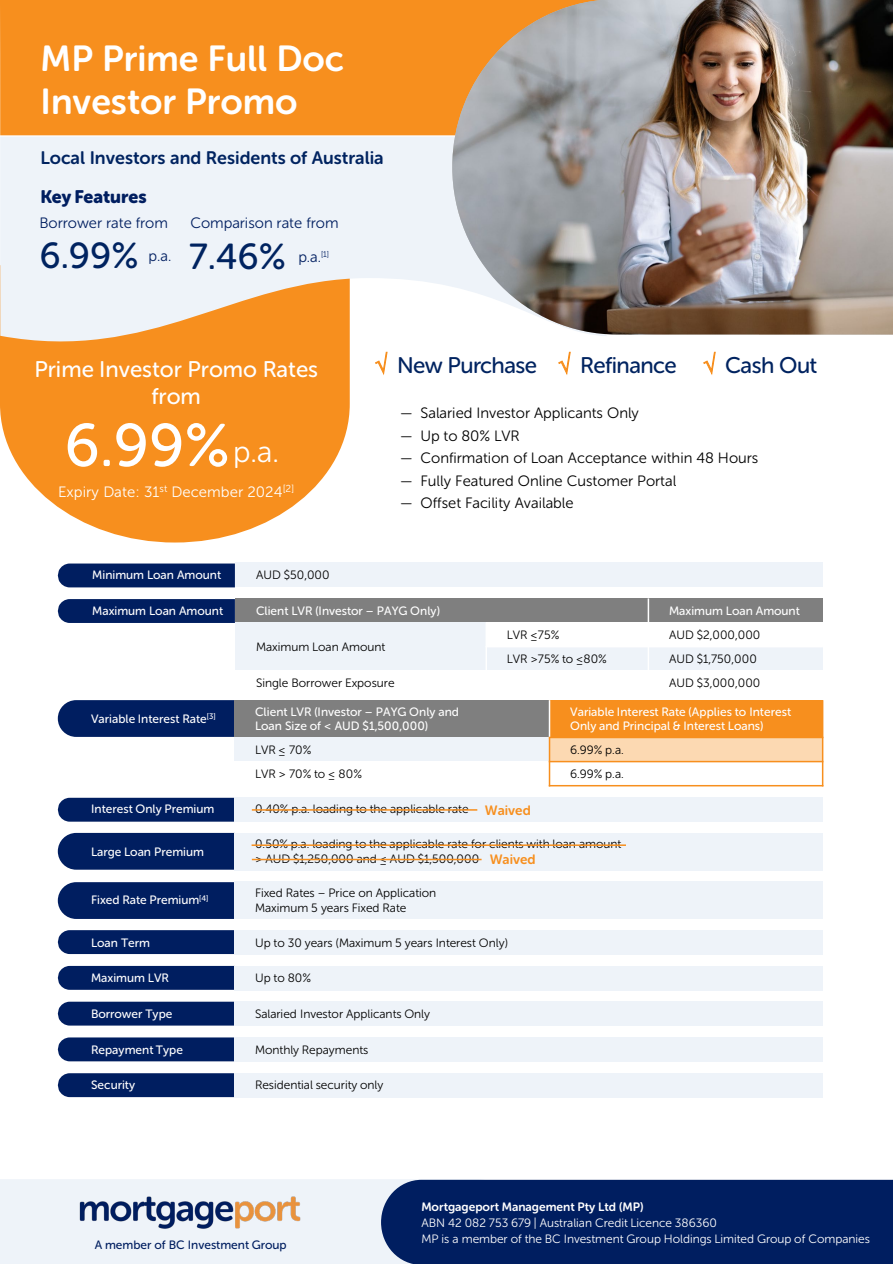
<style>
.page{position:relative;width:893px;height:1264px;background:#fff}
.page>*{position:absolute;margin:0;border:0;box-sizing:border-box;transform-origin:0 0}
.t1{font:60px "Museo Sans Rounded 500";color:#fff}
.t2{font:36px "Museo Sans Rounded 700";color:#fff}
.t3{font:36px "Museo Sans Rounded 500";color:#002360}
.t4{font:30px "Museo Sans Rounded 300";color:#fff}
.t5{font:22.5px "Museo Sans Rounded 500";letter-spacing:-.025em;color:#002360}
.t6{font:22.5px "Museo Sans Rounded 500";color:#fff}
.t7{font:18px "Museo Sans Rounded 700";color:#002360}
.t8{font:18px "Museo Sans Rounded 900";color:#001e60}
.t9{font:15px "Museo Sans Rounded 300";color:#000}
.t10{font:15px "Museo Sans Rounded 300";color:#001e60}
.t11{font:15px "Museo Sans 300";color:#fff}
.t12{font:13.5px "Museo Sans Rounded 700";color:#f78f1e}
.t13{font:12px "Museo Sans Rounded 300";color:#000}
.t14{font:12px/14.4px "Museo Sans Rounded 500";color:#fff}
.t15{font:12px/16px "Museo Sans Rounded 300";color:#fff}
.t16{font:12px "Museo Sans Rounded 700";color:#fff}
.t17{font:12px "Museo Sans Rounded 500";color:#001e60}
.s1{color:#f78f1e}
</style>
<div class="page">
<svg style="left:0;top:363px;width:350px;height:179px;fill:#f78f1e"></svg>
<div style="left:0;top:0;width:452px;height:135px;background:#f78f1e"></div>
<svg style="left:0;top:137px;width:848px;height:226px;fill:#eef3f9"></svg>
<svg style="left:0;top:1179px;width:892px;height:84px;background:#455c8c"></svg>
<img style="left:60px;top:1179px;width:259px;height:61px">
<div style="left:58px;top:563px;width:177px;height:24px;background:#001e60"></div>
<div style="left:58px;top:700px;width:176px;height:36px;background:#001e60"></div>
<div style="left:58px;top:599px;width:177px;height:24px;background:#001e60"></div>
<div style="left:58px;top:797px;width:176px;height:24px;background:#001e60"></div>
<div style="left:58px;top:930px;width:176px;height:23px;background:#001e60"></div>
<div style="left:58px;top:965px;width:176px;height:24px;background:#001e60"></div>
<div style="left:58px;top:1001px;width:176px;height:24px;background:#001e60"></div>
<div style="left:58px;top:1037px;width:176px;height:24px;background:#001e60"></div>
<div style="left:58px;top:1073px;width:176px;height:23px;background:#001e60"></div>
<div style="left:58px;top:832px;width:176px;height:37px;background:#001e60"></div>
<div style="left:58px;top:882px;width:176px;height:36px;background:#001e60"></div>
<div style="left:235px;top:562px;width:587px;height:24px;background:#eef3f9"></div>
<div style="left:235px;top:598px;width:413px;height:24px;background:#7f7f7f"></div>
<div style="left:648px;top:598px;width:174px;height:24px;background:#7f7f7f"></div>
<div style="left:235px;top:622px;width:251px;height:48px;background:#eef3f9"></div>
<div style="left:486px;top:646px;width:162px;height:24px;background:#eef3f9"></div>
<div style="left:648px;top:646px;width:174px;height:24px;background:#eef3f9"></div>
<hr style="left:485px;top:622px;width:2px;height:72px;background:#fff">
<hr style="left:647px;top:598px;width:2px;height:96px;background:#fff">
<hr style="left:485px;top:645px;width:337px;height:2px;background:#fff">
<img style="left:452px;top:0;width:440px;height:334px">
<div style="left:234px;top:700px;width:315px;height:37px;background:#7f7f7f"></div>
<div style="left:549px;top:700px;width:273px;height:37px;background:#f78f1e"></div>
<div style="left:234px;top:737px;width:315px;height:24px;background:#eef3f9"></div>
<div style="left:549px;top:737px;width:273px;height:24px;background:#fcd9b2"></div>
<div style="left:234px;top:797px;width:588px;height:24px;background:#eef3f9"></div>
<div style="left:234px;top:832px;width:588px;height:38px;background:#eef3f9"></div>
<div style="left:234px;top:881px;width:588px;height:37px;background:#eef3f9"></div>
<div style="left:234px;top:930px;width:588px;height:24px;background:#eef3f9"></div>
<div style="left:234px;top:965px;width:588px;height:25px;background:#eef3f9"></div>
<div style="left:234px;top:1001px;width:588px;height:24px;background:#eef3f9"></div>
<div style="left:234px;top:1037px;width:588px;height:24px;background:#eef3f9"></div>
<div style="left:234px;top:1072px;width:588px;height:24px;background:#eef3f9"></div>
<hr style="left:548px;top:700px;width:2px;height:37px;background:#fff">
<hr style="left:548px;top:737px;width:2px;height:49px;background:#f78f1e">
<hr style="left:548px;top:736px;width:275px;height:2px;background:#f78f1e">
<hr style="left:548px;top:760px;width:275px;height:2px;background:#f78f1e">
<hr style="left:548px;top:784px;width:275px;height:2px;background:#f78f1e">
<hr style="left:821px;top:700px;width:2px;height:86px;background:#f78f1e">
<hr style="left:252px;top:809px;width:225px;height:1px;background:#f78f1e">
<hr style="left:251px;top:844px;width:375px;height:1px;background:#f78f1e">
<hr style="left:252px;top:858px;width:229px;height:2px;background:#f78f1e">
<p class="t2" style="left:41px;top:38px;width:305px">MP Prime Full Doc</p>
<p class="t2" style="left:41px;top:81px;width:258px">Investor Promo</p>
<p class="t7" style="left:41px;top:148px;width:344px">Local Investors and Residents of Australia</p>
<h3 class="t8" style="left:41px;top:186px;width:108px">Key Features</h3>
<p class="t10" style="left:39px;top:214px;width:130px">Borrower rate from</p>
<p class="t10" style="left:190px;top:214px;width:150px">Comparison rate from</p>
<p class="t10" style="left:149px;top:248px;width:24px">p.a.</p>
<p class="t10" style="left:298px;top:248px;width:32px">p.a.<sup>[1]</sup></p>
<p class="t3" style="left:39px;top:236px;width:101px">6.99%</p>
<p class="t3" style="left:189px;top:237px;width:98px">7.46%</p>
<h3 class="t6" style="left:34px;top:357px;width:285px">Prime Investor Promo Rates</h3>
<h3 class="t5" style="left:374px;top:352px;width:444px"><span class="s1">√</span> New Purchase <span class="s1">√</span> Refinance <span class="s1">√</span> Cash Out</h3>
<h3 class="t6" style="left:151px;top:384px;width:51px">from</h3>
<p class="t1" style="left:64px;top:412px;width:167px">6.99%</p>
<h3 class="t4" style="left:233px;top:435px;width:48px">p.a.</h3>
<p class="t11" style="left:58px;top:483px;width:237px">Expiry Date: 31<sup>st</sup> December 2024<sup>[2]</sup></p>
<p class="t9" style="left:400px;top:405px;width:240px">— Salaried Investor Applicants Only</p>
<p class="t9" style="left:400px;top:427px;width:121px">— Up to 80% LVR</p>
<p class="t9" style="left:400px;top:450px;width:359px">— Confirmation of Loan Acceptance within 48 Hours</p>
<p class="t9" style="left:400px;top:472px;width:277px">— Fully Featured Online Customer Portal</p>
<p class="t9" style="left:400px;top:495px;width:175px">— Offset Facility Available</p>
<p class="t14" style="left:92px;top:567px;width:130px">Minimum Loan Amount</p>
<p class="t13" style="left:256px;top:568px;width:75px">AUD $50,000</p>
<p class="t14" style="left:92px;top:603px;width:132px">Maximum Loan Amount</p>
<p class="t14" style="left:256px;top:603px;width:185px">Client LVR (Investor – PAYG Only)</p>
<p class="t14" style="left:669px;top:603px;width:132px">Maximum Loan Amount</p>
<p class="t13" style="left:256px;top:640px;width:131px">Maximum Loan Amount</p>
<p class="t13" style="left:507px;top:628px;width:54px">LVR ≤75%</p>
<p class="t13" style="left:669px;top:628px;width:93px">AUD $2,000,000</p>
<p class="t13" style="left:507px;top:652px;width:101px">LVR &gt;75% to ≤80%</p>
<p class="t13" style="left:669px;top:652px;width:89px">AUD $1,750,000</p>
<p class="t14" style="left:91px;top:711px;width:126px">Variable Interest Rate<sup>[3]</sup></p>
<p class="t13" style="left:256px;top:676px;width:140px">Single Borrower Exposure</p>
<p class="t13" style="left:669px;top:676px;width:93px">AUD $3,000,000</p>
<p class="t14" style="left:255px;top:704px;width:205px">Client LVR (Investor – PAYG Only and</p>
<p class="t14" style="left:255px;top:718px;width:175px">Loan Size of &lt; AUD $1,500,000)</p>
<p class="t14" style="left:570px;top:704px;width:222px">Variable Interest Rate (Applies to Interest<br>Only and Principal &amp; Interest Loans)</p>
<p class="t13" style="left:255px;top:743px;width:58px">LVR ≤ 70%</p>
<p class="t13" style="left:570px;top:743px;width:55px">6.99% p.a.</p>
<p class="t13" style="left:255px;top:767px;width:108px">LVR &gt; 70% to ≤ 80%</p>
<p class="t13" style="left:570px;top:767px;width:55px">6.99% p.a.</p>
<p class="t14" style="left:91px;top:802px;width:125px">Interest Only Premium</p>
<p class="t13" style="left:255px;top:802px;width:215px">0.40% p.a. loading to the applicable rate</p>
<p class="t14" style="left:91px;top:844px;width:114px">Large Loan Premium</p>
<p class="t12" style="left:485px;top:802px;width:47px">Waived</p>
<p class="t12" style="left:489px;top:851px;width:47px">Waived</p>
<p class="t13" style="left:255px;top:837px;width:368px">0.50% p.a. loading to the applicable rate for clients with loan amount</p>
<p class="t13" style="left:255px;top:852px;width:226px">&gt; AUD $1,250,000 and ≤ AUD $1,500,000</p>
<p class="t14" style="left:91px;top:893px;width:119px">Fixed Rate Premium<sup>[4]</sup></p>
<p class="t13" style="left:255px;top:886px;width:183px">Fixed Rates – Price on Application</p>
<p class="t13" style="left:255px;top:900px;width:153px">Maximum 5 years Fixed Rate</p>
<p class="t14" style="left:91px;top:935px;width:61px">Loan Term</p>
<p class="t13" style="left:255px;top:935px;width:254px">Up to 30 years (Maximum 5 years Interest Only)</p>
<p class="t14" style="left:91px;top:970px;width:80px">Maximum LVR</p>
<p class="t13" style="left:255px;top:971px;width:57px">Up to 80%</p>
<p class="t14" style="left:91px;top:1006px;width:83px">Borrower Type</p>
<p class="t13" style="left:255px;top:1007px;width:176px">Salaried Investor Applicants Only</p>
<p class="t14" style="left:91px;top:1042px;width:93px">Repayment Type</p>
<p class="t13" style="left:255px;top:1042px;width:115px">Monthly Repayments</p>
<p class="t14" style="left:91px;top:1077px;width:46px">Security</p>
<p class="t13" style="left:255px;top:1078px;width:130px">Residential security only</p>
<p class="t17" style="left:95px;top:1237px;width:194px">A member of BC Investment Group</p>
<p class="t16" style="left:421px;top:1200px;width:223px">Mortgageport Management Pty Ltd (MP)</p>
<p class="t15" style="left:421px;top:1214px;width:450px">ABN 42 082 753 679 | Australian Credit Licence 386360<br>MP is a member of the BC Investment Group Holdings Limited Group of Companies</p>
</div>
